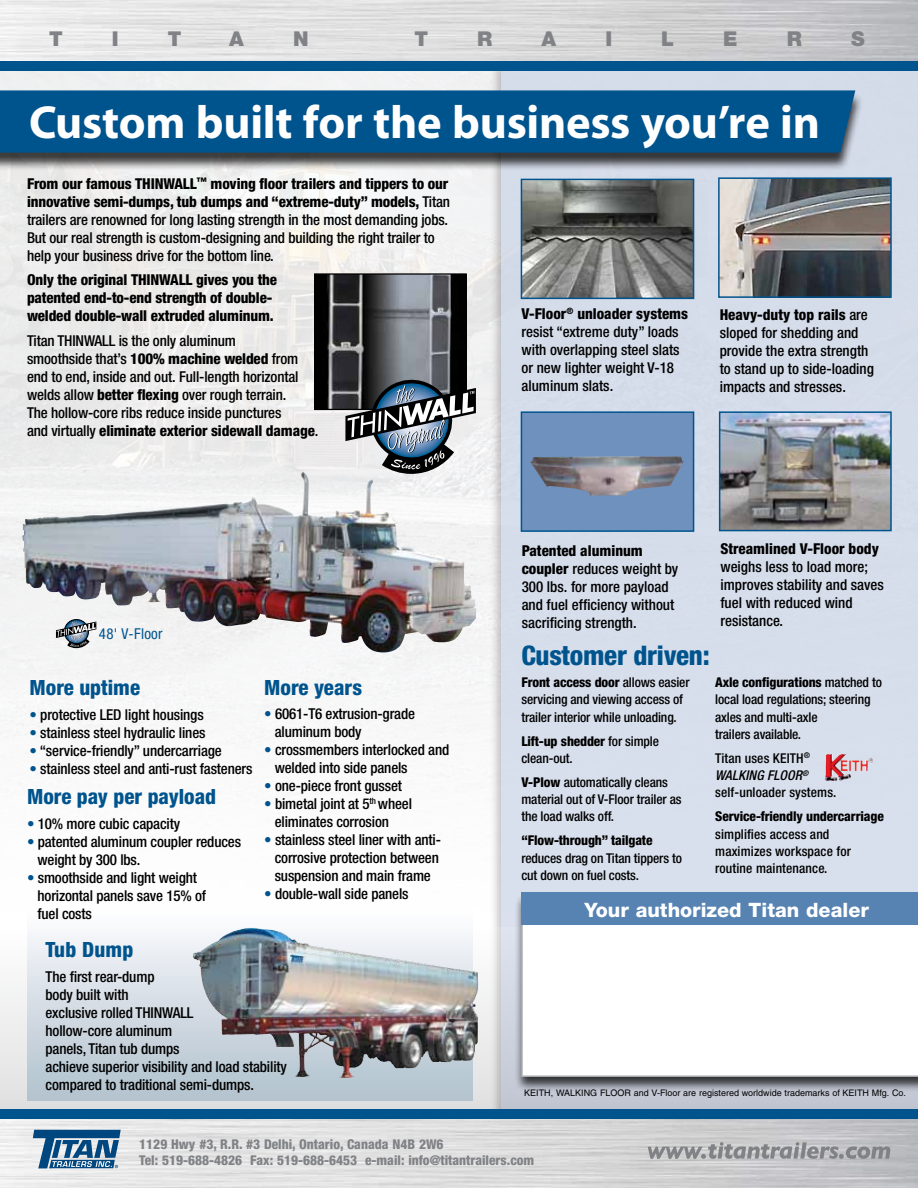
<style>
.page{position:relative;width:918px;height:1188px;background:#fff}
.page>*{position:absolute;margin:0;border:0;box-sizing:border-box;transform-origin:0 0}
.t1{font:700 46.65px "Myriad";letter-spacing:-.005em;color:#fff}
.t2{font:800 condensed 27px "Helvetica Neue";letter-spacing:-.01em;color:#00548e}
.t3{font:800 condensed 21px "Helvetica Neue";color:#00548e}
.t4{font:900 20.4px "Helvetica Neue";color:#808285}
.t5{font:800 19.8px "Helvetica Neue";color:#fff}
.t6{font:500 condensed 15px/18px "Helvetica Neue";letter-spacing:-.01em;color:#000}
.t7{font:800 condensed 15px/18px "Helvetica Neue";letter-spacing:-.01em;color:#000}
.t8{font:condensed 15px "Helvetica Neue";letter-spacing:.015em;color:#00548e}
.t9{font:500 condensed 13.5px/17.2px "Helvetica Neue";letter-spacing:-.01em;color:#000}
.t10{font:500 condensed 13.5px/17.2px "Helvetica Neue";letter-spacing:.01em;color:#000}
.t11{font:800 condensed 13.5px/16.5px "Helvetica Neue";color:#808285}
.t12{font:800 condensed 13.5px "Helvetica Neue";letter-spacing:-.01em;color:#000}
.t13{font:9px "Helvetica";color:#000}
.s1{font-weight:800}
.s2{color:#00548e}
.s3{font-style:italic}
</style>
<div class="page">
<img style="left:0;top:71px;width:489px;height:706px">
<div style="left:489px;top:60px;width:429px;height:1062px;background:#000;opacity:.32"></div>
<div style="left:501px;top:67px;width:417px;height:1046px;background:#d6deeb"></div>
<svg style="left:0;top:928px;width:918px;height:182px"></svg>
<img style="left:27px;top:927px;width:445px;height:173px">
<img style="left:0;top:0;width:918px;height:62px">
<div style="left:0;top:62px;width:918px;height:9px;background:#00548e"></div>
<div style="left:0;top:1110px;width:918px;height:9px;background:#00548e"></div>
<svg style="left:33px;top:1130px;width:88px;height:38px;background:#5884a7"></svg>
<div style="left:0;top:93px;width:864px;height:79px;background:#000;opacity:.75"></div>
<div style="left:0;top:90px;width:855px;height:63px;background:#00548e"></div>
<svg style="left:648px;top:1142px;width:242px;height:17px;background:#a9aaac"></svg>
<img style="left:316px;top:275px;width:149px;height:133px">
<div style="left:314px;top:273px;width:153px;height:137px;border:1px solid #000"></div>
<svg style="left:345px;top:380px;width:131px;height:94px"></svg>
<img style="left:524px;top:182px;width:167px;height:114px">
<div style="left:521px;top:179px;width:173px;height:120px;border:2px solid #00548e"></div>
<img style="left:721px;top:180px;width:168px;height:115px">
<div style="left:718px;top:177px;width:174px;height:121px;border:2px solid #00548e"></div>
<img style="left:722px;top:414px;width:167px;height:114px">
<div style="left:719px;top:411px;width:173px;height:120px;border:2px solid #00548e"></div>
<div style="left:514px;top:893px;width:404px;height:199px;background:#000;opacity:.75"></div>
<div style="left:521px;top:894px;width:397px;height:183px;background:#fff"></div>
<div style="left:522px;top:893px;width:396px;height:32px;background:#5783b3"></div>
<img style="left:825px;top:754px;width:26px;height:27px">
<img style="left:193px;top:928px;width:57px;height:71px">
<img style="left:23px;top:471px;width:283px;height:155px">
<div style="left:521px;top:411px;width:173px;height:121px;background:#6e92bd;border:2px solid #00548e"></div>
<img style="left:530px;top:456px;width:154px;height:40px">
<svg style="left:56px;top:619px;width:40px;height:29px"></svg>
<h3 class="t4" style="left:49px;top:26px;width:15px">T</h3>
<h3 class="t4" style="left:112px;top:26px;width:8px">I</h3>
<h3 class="t4" style="left:168px;top:26px;width:15px">T</h3>
<h3 class="t4" style="left:229px;top:26px;width:16px">A</h3>
<h3 class="t4" style="left:293px;top:26px;width:17px">N</h3>
<h3 class="t4" style="left:414px;top:26px;width:15px">T</h3>
<h3 class="t4" style="left:477px;top:26px;width:17px">R</h3>
<h3 class="t4" style="left:541px;top:26px;width:16px">A</h3>
<h3 class="t4" style="left:605px;top:26px;width:8px">I</h3>
<h3 class="t4" style="left:661px;top:26px;width:14px">L</h3>
<h3 class="t4" style="left:723px;top:26px;width:16px">E</h3>
<h3 class="t4" style="left:787px;top:26px;width:17px">R</h3>
<h3 class="t4" style="left:851px;top:26px;width:15px">S</h3>
<h1 class="t1" style="left:29px;top:99px;width:793px">Custom built for the business you’re in</h1>
<p class="t6" style="left:27px;top:174px;width:425px"><span class="s1">From our famous THINWALL</span><sup>™</sup> <span class="s1">moving floor trailers and tippers to our innovative semi-dumps, tub dumps and “extreme-duty” models,</span> Titan trailers are renowned for long lasting strength in the most demanding jobs.<br>But our real strength is custom-designing and building the right trailer to help your business drive for the bottom line.</p>
<p class="t7" style="left:27px;top:271px;width:252px">Only the original THINWALL gives you the patented end-to-end strength of double&shy;welded double-wall extruded aluminum.</p>
<p class="t6" style="left:27px;top:332px;width:293px">Titan THINWALL is the only aluminum<br>smoothside that’s <span class="s1">100% machine welded</span> from end to end, inside and out. Full-length horizontal welds allow <span class="s1">better flexing</span> over rough terrain.<br>The hollow-core ribs reduce inside punctures<br>and virtually <span class="s1">eliminate exterior sidewall damage</span>.</p>
<p class="t8" style="left:99px;top:625px;width:65px">48' V-Floor</p>
<h3 class="t3" style="left:30px;top:675px;width:112px">More uptime</h3>
<p class="t6" style="left:30px;top:706px;width:176px"><span class="s2">•</span> protective LED light housings</p>
<p class="t6" style="left:30px;top:724px;width:178px"><span class="s2">•</span> stainless steel hydraulic lines</p>
<p class="t6" style="left:30px;top:742px;width:194px"><span class="s2">•</span> “service-friendly” undercarriage</p>
<p class="t6" style="left:30px;top:760px;width:225px"><span class="s2">•</span> stainless steel and anti-rust fasteners</p>
<h3 class="t3" style="left:27px;top:783px;width:191px">More pay per payload</h3>
<p class="t6" style="left:27px;top:814px;width:155px"><span class="s2">•</span> 10% more cubic capacity</p>
<p class="t6" style="left:38px;top:832px;width:205px;text-indent:-10px"><span class="s2">•</span> patented aluminum coupler reduces weight by 300 lbs.</p>
<p class="t6" style="left:37px;top:868px;width:170px;text-indent:-10px"><span class="s2">•</span> smoothside and light weight horizontal panels save 15% of fuel costs</p>
<h3 class="t3" style="left:264px;top:674px;width:99px">More years</h3>
<p class="t6" style="left:275px;top:705px;width:142px;text-indent:-10px"><span class="s2">•</span> 6061-T6 extrusion-grade aluminum body</p>
<p class="t6" style="left:275px;top:741px;width:176px;text-indent:-10px"><span class="s2">•</span> crossmembers interlocked and welded into side panels</p>
<p class="t6" style="left:264px;top:777px;width:139px"><span class="s2">•</span> one-piece front gusset</p>
<p class="t6" style="left:275px;top:795px;width:139px;text-indent:-10px"><span class="s2">•</span> bimetal joint at 5<sup>th</sup> wheel eliminates corrosion</p>
<p class="t6" style="left:264px;top:831px;width:178px;text-align:center"><span class="s2">•</span> stainless steel liner with anti&shy;corrosive protection between suspension and main frame</p>
<p class="t6" style="left:264px;top:885px;width:146px"><span class="s2">•</span> double-wall side panels</p>
<h3 class="t3" style="left:46px;top:937px;width:89px">Tub Dump</h3>
<p class="t6" style="left:46px;top:968px;width:243px">The first rear-dump<br>body built with<br>exclusive rolled THINWALL<br>hollow-core aluminum<br>panels, Titan tub dumps<br>achieve superior visibility and load stability compared to traditional semi-dumps.</p>
<p class="t6" style="left:521px;top:305px;width:168px"><span class="s1">V-Floor</span><sup>®</sup> <span class="s1">unloader systems </span>resist “extreme duty” loads with overlapping steel slats or new lighter weight V-18 aluminum slats.</p>
<p class="t6" style="left:720px;top:306px;width:156px"><span class="s1">Heavy-duty top rails</span> are sloped for shedding and provide the extra strength to stand up to side-loading impacts and stresses.</p>
<p class="t6" style="left:522px;top:541px;width:158px"><span class="s1">Patented aluminum coupler</span> reduces weight by<br>300 lbs. for more payload and fuel efficiency without sacrificing strength.</p>
<p class="t7" style="left:720px;top:539px;width:160px">Streamlined V-Floor body</p>
<p class="t6" style="left:720px;top:557px;width:165px">weighs less to load more; improves stability and saves fuel with reduced wind resistance.</p>
<h2 class="t2" style="left:521px;top:639px;width:190px">Customer driven:</h2>
<p class="t9" style="left:521px;top:673px;width:170px"><span class="s1">Front access door</span> allows easier servicing and viewing access of trailer interior while unloading.</p>
<p class="t9" style="left:521px;top:732px;width:139px"><span class="s1">Lift-up shedder</span> for simple clean-out.</p>
<p class="t9" style="left:521px;top:773px;width:162px"><span class="s1">V-Plow</span> automatically cleans material out of V-Floor trailer as the load walks off.</p>
<p class="t12" style="left:521px;top:832px;width:133px">“Flow-through” tailgate</p>
<p class="t9" style="left:521px;top:849px;width:162px">reduces drag on Titan tippers to cut down on fuel costs.</p>
<p class="t9" style="left:715px;top:673px;width:168px"><span class="s1">Axle configurations</span> matched to local load regulations; steering axles and multi-axle<br>trailers available.</p>
<p class="t10" style="left:715px;top:749px;width:123px">Titan uses KEITH<sup>®<br></sup><span class="s3">WALKING FLOOR</span><sup>® </sup>self-unloader systems.</p>
<p class="t12" style="left:715px;top:808px;width:170px">Service-friendly undercarriage</p>
<p class="t10" style="left:715px;top:825px;width:137px">simplifies access and maximizes workspace for routine maintenance.</p>
<h3 class="t5" style="left:584px;top:898px;width:286px">Your authorized Titan dealer</h3>
<p class="t13" style="left:524px;top:1088px;width:383px">KEITH, WALKING FLOOR and V-Floor are registered worldwide trademarks of KEITH Mfg. Co.</p>
<p class="t11" style="left:139px;top:1135px;width:397px">1129 Hwy #3, R.R. #3 Delhi, Ontario, Canada N4B 2W6<br>Tel: 519-688-4826 Fax: 519-688-6453 e-mail: info@titantrailers.com</p>
</div>
